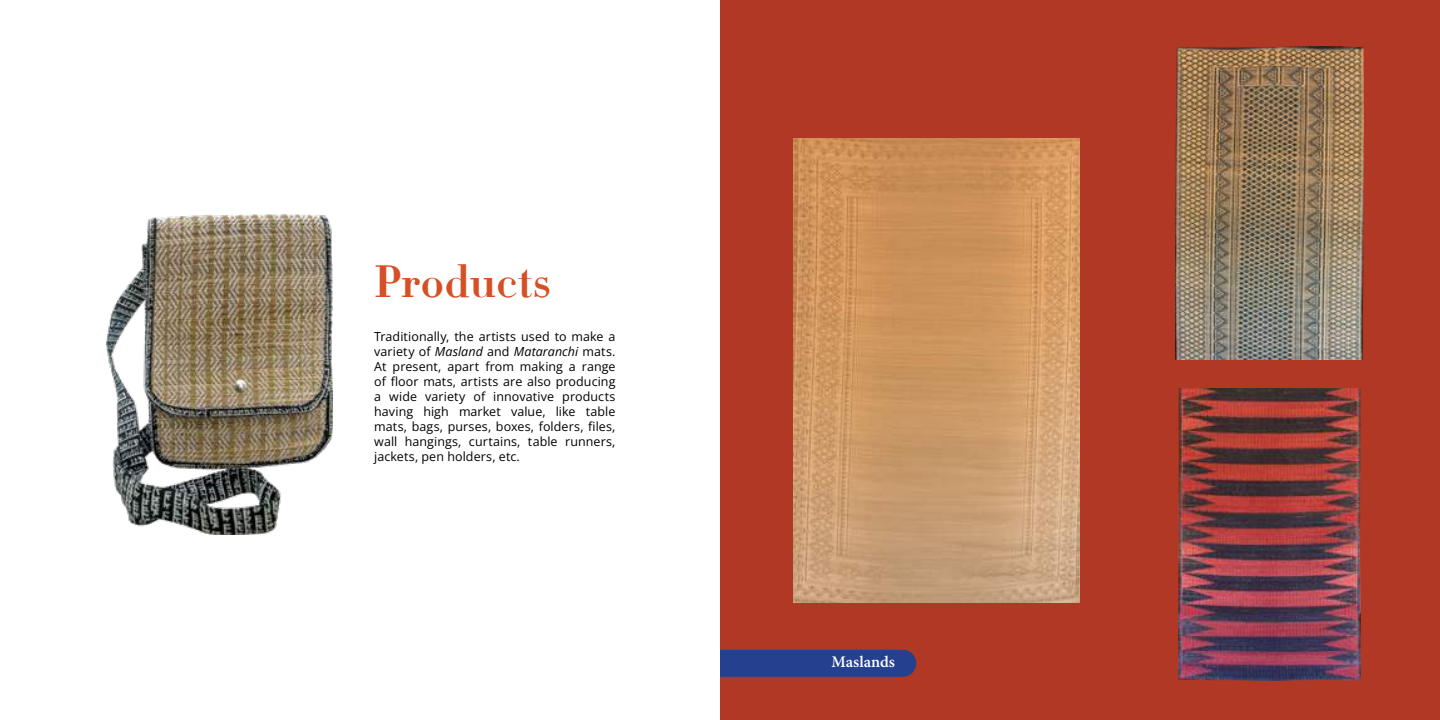
<style>
.page{position:relative;width:1440px;height:720px;background:#fff}
.page>*{position:absolute;margin:0;border:0;box-sizing:border-box;transform-origin:0 0}
.t1{font:45px "Didot HTF B06 Bold";color:#d65026}
.t2{font:600 16.25px "Minion Pro";color:#fff}
.t3{font:12.5px/15px "Open Sans";letter-spacing:.005em;color:#000;text-align:justify}
.s1{font-style:italic}
</style>
<div class="page">
<img style="left:106px;top:214px;width:226px;height:320px">
<div style="left:721px;top:0;width:719px;height:720px;background:#b13825"></div>
<img style="left:1175px;top:47px;width:189px;height:313px">
<img style="left:1178px;top:388px;width:183px;height:293px">
<img style="left:794px;top:138px;width:286px;height:465px">
<div style="left:720px;top:650px;width:196px;height:27px;background:#24408e"></div>
<h1 class="t1" style="left:374px;top:255px;width:178px">Products</h1>
<p class="t3" style="left:374px;top:330px;width:243px">Traditionally, the artists used to make a variety of <span class="s1">Masland</span> and <span class="s1">Mataranchi</span> mats.<br>At present, apart from making a range of 昀氀oor mats, artists are also producing a wide variety of innovative products having high market value, like table mats, bags, purses, boxes, folders, 昀椀les, wall hangings, curtains, table runners, jackets, pen holders, etc.</p>
<h2 class="t2" style="left:832px;top:656px;width:65px">Maslands</h2>
</div>
